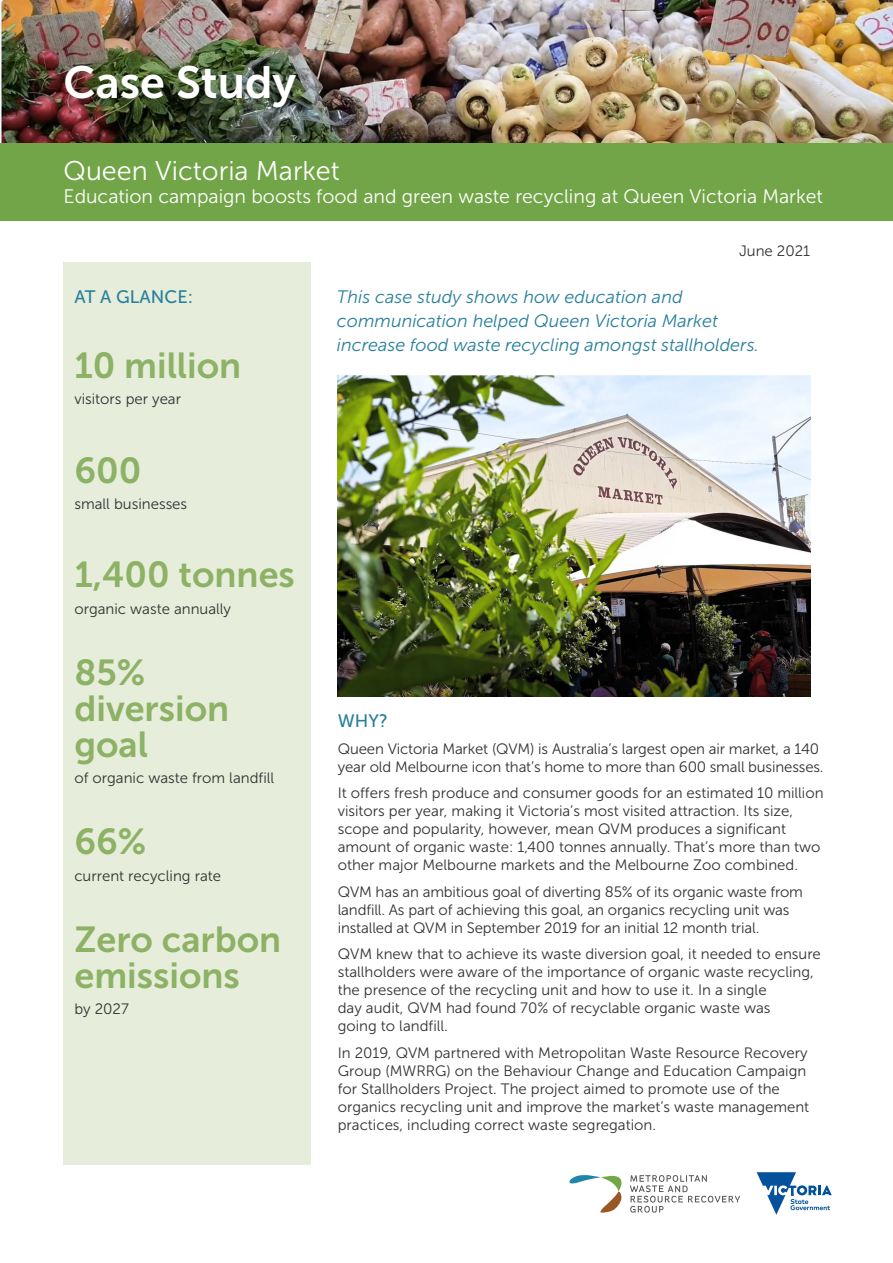
<style>
.page{position:relative;width:893px;height:1263px;background:#fff}
.page>*{position:absolute;margin:0;border:0;box-sizing:border-box;transform-origin:0 0}
.Heading_1{font:45px "Museo Sans 700";color:#fff}
.Bullets{font:36px/36px "Museo Sans 700";color:#8db265}
.Heading_1-2{font:27px "Museo Sans 300";color:#fff}
.Heading_1-3{font:19.5px "Museo Sans 300";color:#fff}
.Body_copy{font:italic 18px/24px "Museo Sans 300";color:#277f9c}
.Heading_2{font:18px "Museo Sans 500";color:#277f9c}
.Body_copy-2{font:15px/18px "Museo Sans 300";color:#313232}
.Bullets-2{font:15px "Museo Sans 300";color:#313232}
</style>
<div class="page">
<img style="left:0;top:0;width:893px;height:144px">
<div style="left:64px;top:262px;width:247px;height:903px;background:#e6eddb"></div>
<svg style="left:569px;top:1175px;width:53px;height:38px"></svg>
<svg style="left:630px;top:1175px;width:110px;height:37px"></svg>
<svg style="left:757px;top:1172px;width:75px;height:43px"></svg>
<img style="left:338px;top:375px;width:473px;height:321px">
<div style="left:0;top:144px;width:893px;height:77px;background:#72a547"></div>
<p class="Heading_1" style="left:64px;top:57px;width:234px">Case Study</p>
<p class="Heading_1-2" style="left:64px;top:156px;width:278px">Queen Victoria Market</p>
<p class="Heading_1-3" style="left:64px;top:186px;width:761px">Education campaign boosts food and green waste recycling at Queen Victoria Market</p>
<p class="Body_copy-2" style="left:739px;top:242px;width:73px">June 2021</p>
<p class="Heading_2" style="left:74px;top:287px;width:120px">AT A GLANCE:</p>
<p class="Bullets" style="left:74px;top:347px;width:168px">10 million</p>
<p class="Bullets-2" style="left:74px;top:391px;width:108px">visitors per year</p>
<p class="Bullets" style="left:74px;top:452px;width:69px">600</p>
<p class="Bullets-2" style="left:74px;top:496px;width:114px">small businesses</p>
<p class="Bullets" style="left:74px;top:557px;width:222px">1,400 tonnes</p>
<p class="Bullets-2" style="left:74px;top:600px;width:158px">organic waste annually</p>
<p class="Bullets" style="left:74px;top:654px;width:156px">85% diversion goal</p>
<p class="Bullets-2" style="left:74px;top:770px;width:201px">of organic waste from landfill</p>
<p class="Bullets" style="left:74px;top:824px;width:73px">66%</p>
<p class="Bullets-2" style="left:74px;top:867px;width:148px">current recycling rate</p>
<p class="Bullets" style="left:74px;top:921px;width:208px">Zero carbon emissions</p>
<p class="Bullets-2" style="left:74px;top:1001px;width:56px">by 2027</p>
<p class="Body_copy" style="left:337px;top:285px;width:423px">This case study shows how education and communication helped Queen Victoria Market increase food waste recycling amongst stallholders.</p>
<p class="Heading_2" style="left:338px;top:711px;width:52px">WHY?</p>
<p class="Body_copy-2" style="left:338px;top:740px;width:487px">Queen Victoria Market (QVM) is Australia’s largest open air market, a 140 year old Melbourne icon that’s home to more than 600 small businesses.</p>
<p class="Body_copy-2" style="left:338px;top:784px;width:487px">It offers fresh produce and consumer goods for an estimated 10 million visitors per year, making it Victoria’s most visited attraction. Its size, scope and popularity, however, mean QVM produces a significant amount of organic waste: 1,400 tonnes annually. That’s more than two other major Melbourne markets and the Melbourne Zoo combined.</p>
<p class="Body_copy-2" style="left:338px;top:883px;width:467px">QVM has an ambitious goal of diverting 85% of its organic waste from landfill. As part of achieving this goal, an organics recycling unit was installed at QVM in September 2019 for an initial 12 month trial.</p>
<p class="Body_copy-2" style="left:338px;top:945px;width:485px">QVM knew that to achieve its waste diversion goal, it needed to ensure stallholders were aware of the importance of organic waste recycling, the presence of the recycling unit and how to use it. In a single<br>day audit, QVM had found 70% of recyclable organic waste was<br>going to landfill.</p>
<p class="Body_copy-2" style="left:338px;top:1044px;width:473px">In 2019, QVM partnered with Metropolitan Waste Resource Recovery Group (MWRRG) on the Behaviour Change and Education Campaign for Stallholders Project. The project aimed to promote use of the organics recycling unit and improve the market’s waste management practices, including correct waste segregation.</p>
</div>
